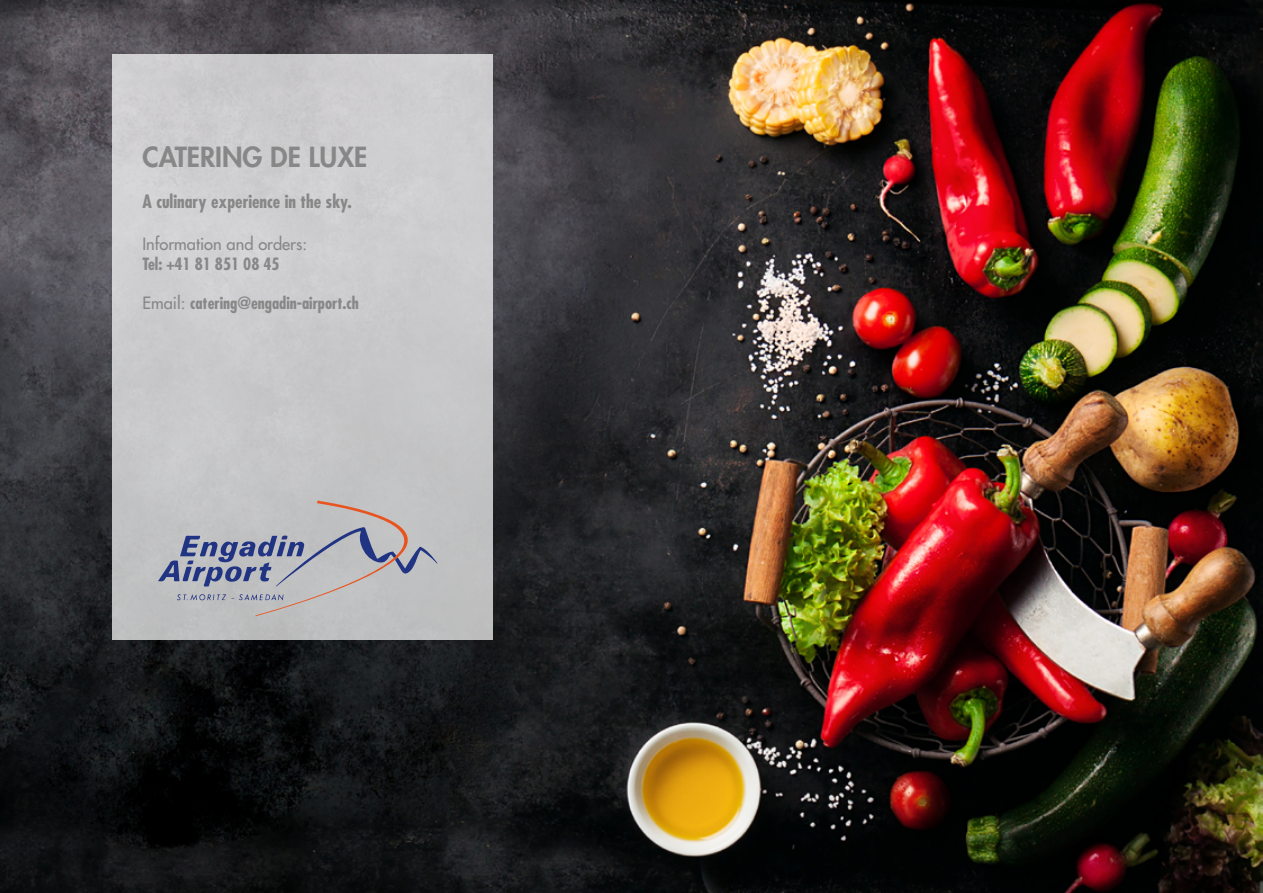
<style>
.page{position:relative;width:1263px;height:893px;background:#fff}
.page>*{position:absolute;margin:0;border:0;box-sizing:border-box;transform-origin:0 0}
.t1{font:800 27px "Futura";color:#878787}
.t2{font:700 condensed 18px "Futura";color:#878787}
.t3{font:700 condensed 16.5px "Futura";color:#878787}
.t4{font:16.5px "Futura";color:#878787}
.s1{font-weight:400;font-stretch:normal}
</style>
<div class="page">
<img style="left:0;top:0;width:1263px;height:893px">
<div style="left:113px;top:54px;width:380px;height:586px;background:#cacacc"></div>
<svg style="left:158px;top:500px;width:279px;height:116px"></svg>
<h1 class="t1" style="left:142px;top:139px;width:226px">CATERING DE LUXE</h1>
<p class="t2" style="left:142px;top:190px;width:211px">A culinary experience in the sky.</p>
<p class="t4" style="left:142px;top:233px;width:166px">Information and orders:</p>
<p class="t3" style="left:142px;top:253px;width:139px">Tel: +41 81 851 08 45</p>
<p class="t3" style="left:142px;top:292px;width:218px"><span class="s1">Email:</span> catering@engadin-airport.ch</p>
</div>
